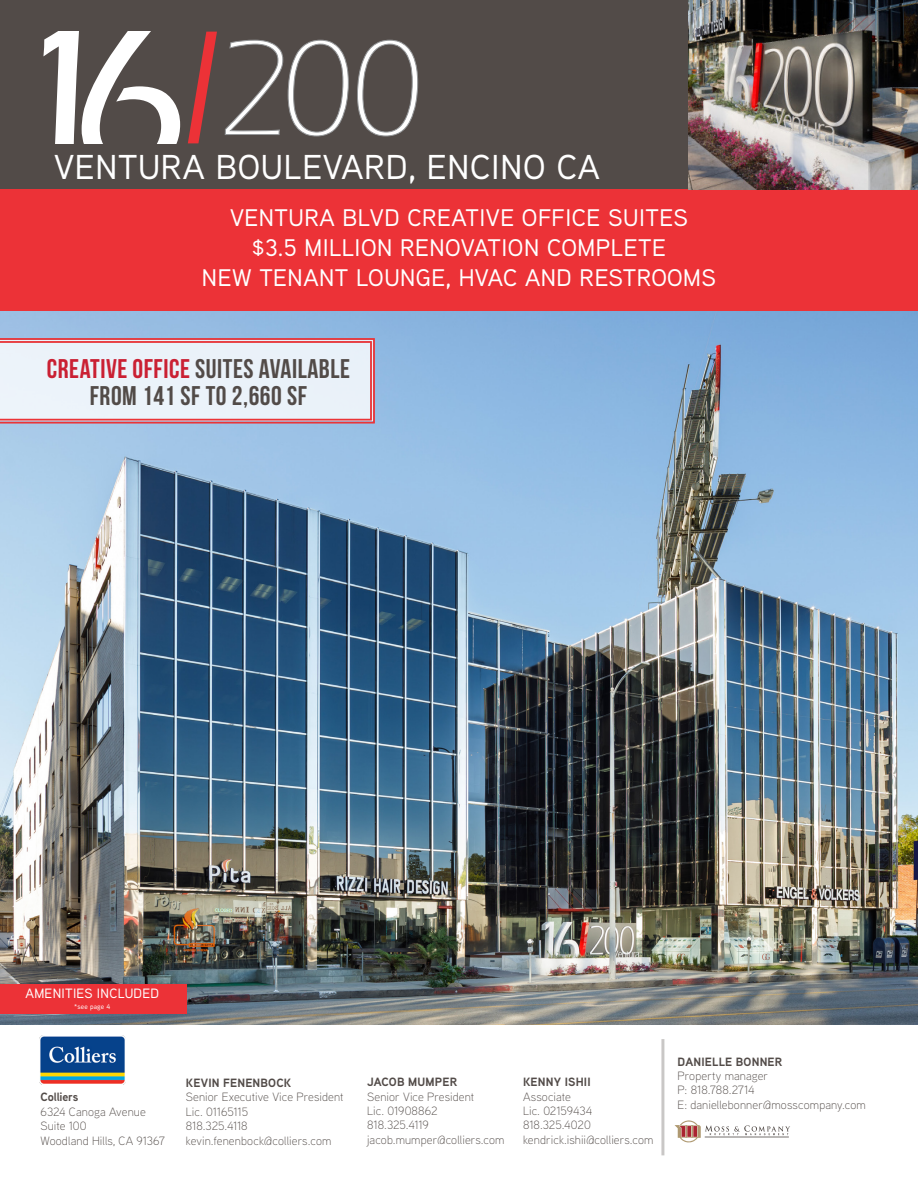
<style>
.page{position:relative;width:918px;height:1188px;background:#fff}
.page>*{position:absolute;margin:0;border:0;box-sizing:border-box;transform-origin:0 0}
.t1{font:500 34.5px "Aaux Next";letter-spacing:.02em;color:#fff}
.t2{font:27px/27px "Bebas Neue";letter-spacing:.02em;color:#524b48;text-align:center}
.t3{font:500 24px/30px "Aaux Next";letter-spacing:.02em;color:#fff;text-align:center}
.t4{font:500 13.5px "Aaux Next";letter-spacing:.02em;color:#fff}
.t5{font:300 12px/14.4px "Aaux Next";letter-spacing:.005em;color:#524b48}
.t6{font:700 12px "Aaux Next";letter-spacing:.015em;color:#524b48}
.t7{font:700 12px "Aaux Next";letter-spacing:-.01em;color:#524b48}
.t8{font:500 7.05px "Aaux Next";letter-spacing:.02em;color:#fff}
.s1{color:#ca2033}
</style>
<div class="page">
<img style="left:0;top:311px;width:918px;height:714px">
<div style="left:0;top:0;width:688px;height:200px;background:#524b48"></div>
<svg style="left:188px;top:32px;width:231px;height:111px"></svg>
<svg style="left:43px;top:32px;width:137px;height:111px"></svg>
<div style="left:0;top:189px;width:918px;height:122px;background:#ec3237"></div>
<div style="left:0;top:984px;width:187px;height:30px;background:#ec3237"></div>
<img style="left:688px;top:0;width:230px;height:189px">
<svg style="left:0;top:337px;width:376px;height:87px;background:#e8e1e8"></svg>
<img style="left:40px;top:1036px;width:85px;height:49px">
<svg style="left:675px;top:1120px;width:115px;height:23px"></svg>
<hr style="left:661px;top:1039px;width:3px;height:116px;background:#524b48">
<h1 class="t1" style="left:54px;top:144px;width:547px">VENTURA BOULEVARD, ENCINO CA</h1>
<h3 class="t3" style="left:202px;top:202px;width:516px">VENTURA BLVD CREATIVE OFFICE SUITES<br>$3.5 MILLION RENOVATION COMPLETE<br>NEW TENANT LOUNGE, HVAC AND RESTROOMS</h3>
<h2 class="t2" style="left:47px;top:354px;width:305px"><span class="s1">CREATIVE OFFICE</span> SUITES AVAILABLE<br>FROM 141 SF TO 2,660 SF</h2>
<p class="t4" style="left:26px;top:984px;width:135px">AMENITIES INCLUDED</p>
<p class="t8" style="left:74px;top:1001px;width:38px">*see page 4</p>
<p class="t7" style="left:40px;top:1089px;width:39px">Colliers</p>
<p class="t5" style="left:40px;top:1104px;width:126px">6324 Canoga Avenue<br>Suite 100<br>Woodland Hills, CA 91367</p>
<p class="t6" style="left:186px;top:1074px;width:107px">KEVIN FENENBOCK</p>
<p class="t5" style="left:186px;top:1090px;width:159px">Senior Executive Vice President<br>Lic. 01165115<br>818.325.4118 kevin.fenenbock@colliers.com</p>
<p class="t6" style="left:367px;top:1074px;width:91px">JACOB MUMPER</p>
<p class="t5" style="left:367px;top:1089px;width:139px">Senior Vice President<br>Lic. 01908862<br>818.325.4119 jacob.mumper@colliers.com</p>
<p class="t6" style="left:523px;top:1074px;width:69px">KENNY ISHII</p>
<p class="t5" style="left:523px;top:1089px;width:132px">Associate<br>Lic. 02159434<br>818.325.4020 kendrick.ishii@colliers.com</p>
<p class="t6" style="left:678px;top:1053px;width:106px">DANIELLE BONNER</p>
<p class="t5" style="left:678px;top:1068px;width:190px">Property manager<br>P: 818.788.2714<br>E: daniellebonner@mosscompany.com</p>
</div>
